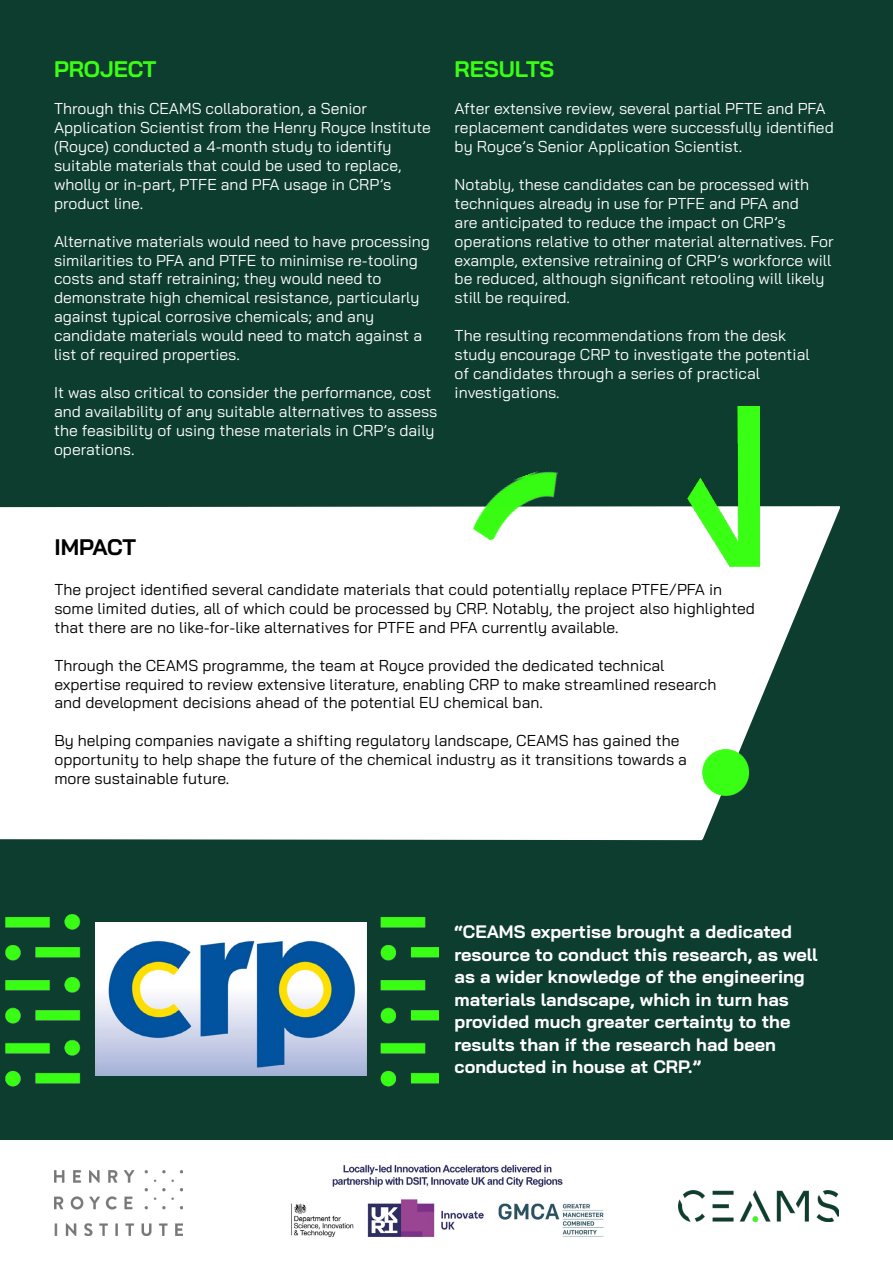
<style>
.page{position:relative;width:893px;height:1263px;background:#fff}
.page>*{position:absolute;margin:0;border:0;box-sizing:border-box;transform-origin:0 0}
.t1{font:700 22.5px "Bai Jamjuree";color:#39ff14}
.t2{font:700 22.5px "Bai Jamjuree";letter-spacing:-.01em;color:#000}
.t3{font:700 18px/22.5px "Bai Jamjuree";color:#fff}
.t4{font:15.75px/18.9px "Bai Jamjuree";color:#fff}
.t5{font:15.75px/18.9px "Bai Jamjuree";color:#000}
</style>
<div class="page">
<div style="left:0;top:0;width:893px;height:1140px;background:#0d3d2e"></div>
<svg style="left:0;top:505px;width:841px;height:337px"></svg>
<img style="left:688px;top:406px;width:71px;height:160px">
<img style="left:291px;top:1164px;width:313px;height:73px">
<img style="left:54px;top:1171px;width:128px;height:64px">
<img style="left:678px;top:1190px;width:160px;height:31px">
<img style="left:462px;top:465px;width:109px;height:79px">
<img style="left:1px;top:907px;width:438px;height:182px">
<div style="left:85px;top:895px;width:291px;height:213px;background:#0d3d2e"></div>
<img style="left:95px;top:922px;width:271px;height:153px">
<img style="left:702px;top:749px;width:47px;height:47px">
<h1 class="t1" style="left:54px;top:56px;width:104px">PROJECT</h1>
<p class="t4" style="left:54px;top:99px;width:378px">Through this CEAMS collaboration, a Senior Application Scientist from the Henry Royce Institute (Royce) conducted a 4-month study to identify suitable materials that could be used to replace, wholly or in-part, PTFE and PFA usage in CRP’s product line.</p>
<p class="t4" style="left:54px;top:231px;width:377px">Alternative materials would need to have processing similarities to PFA and PTFE to minimise re-tooling costs and staff retraining; they would need to demonstrate high chemical resistance, particularly against typical corrosive chemicals; and any candidate materials would need to match against a list of required properties.</p>
<p class="t4" style="left:54px;top:383px;width:385px">It was also critical to consider the performance, cost and availability of any suitable alternatives to assess the feasibility of using these materials in CRP’s daily operations.</p>
<h1 class="t1" style="left:455px;top:56px;width:101px">RESULTS</h1>
<p class="t4" style="left:455px;top:99px;width:381px">After extensive review, several partial PFTE and PFA replacement candidates were successfully identified by Royce’s Senior Application Scientist.</p>
<p class="t4" style="left:455px;top:175px;width:380px">Notably, these candidates can be processed with techniques already in use for PTFE and PFA and<br>are anticipated to reduce the impact on CRP’s operations relative to other material alternatives. For example, extensive retraining of CRP’s workforce will be reduced, although significant retooling will likely still be required.</p>
<p class="t4" style="left:455px;top:326px;width:357px">The resulting recommendations from the desk study encourage CRP to investigate the potential of candidates through a series of practical investigations.</p>
<h1 class="t2" style="left:54px;top:534px;width:83px">IMPACT</h1>
<p class="t5" style="left:54px;top:580px;width:702px">The project identified several candidate materials that could potentially replace PTFE/PFA in some limited duties, all of which could be processed by CRP. Notably, the project also highlighted that there are no like-for-like alternatives for PTFE and PFA currently available.</p>
<p class="t5" style="left:54px;top:656px;width:663px">Through the CEAMS programme, the team at Royce provided the dedicated technical expertise required to review extensive literature, enabling CRP to make streamlined research and development decisions ahead of the potential EU chemical ban.</p>
<p class="t5" style="left:54px;top:731px;width:634px">By helping companies navigate a shifting regulatory landscape, CEAMS has gained the opportunity to help shape the future of the chemical industry as it transitions towards a more sustainable future.</p>
<p class="t3" style="left:455px;top:921px;width:364px">“CEAMS expertise brought a dedicated resource to conduct this research, as well as a wider knowledge of the engineering materials landscape, which in turn has provided much greater certainty to the results than if the research had been conducted in house at CRP.”</p>
</div>
